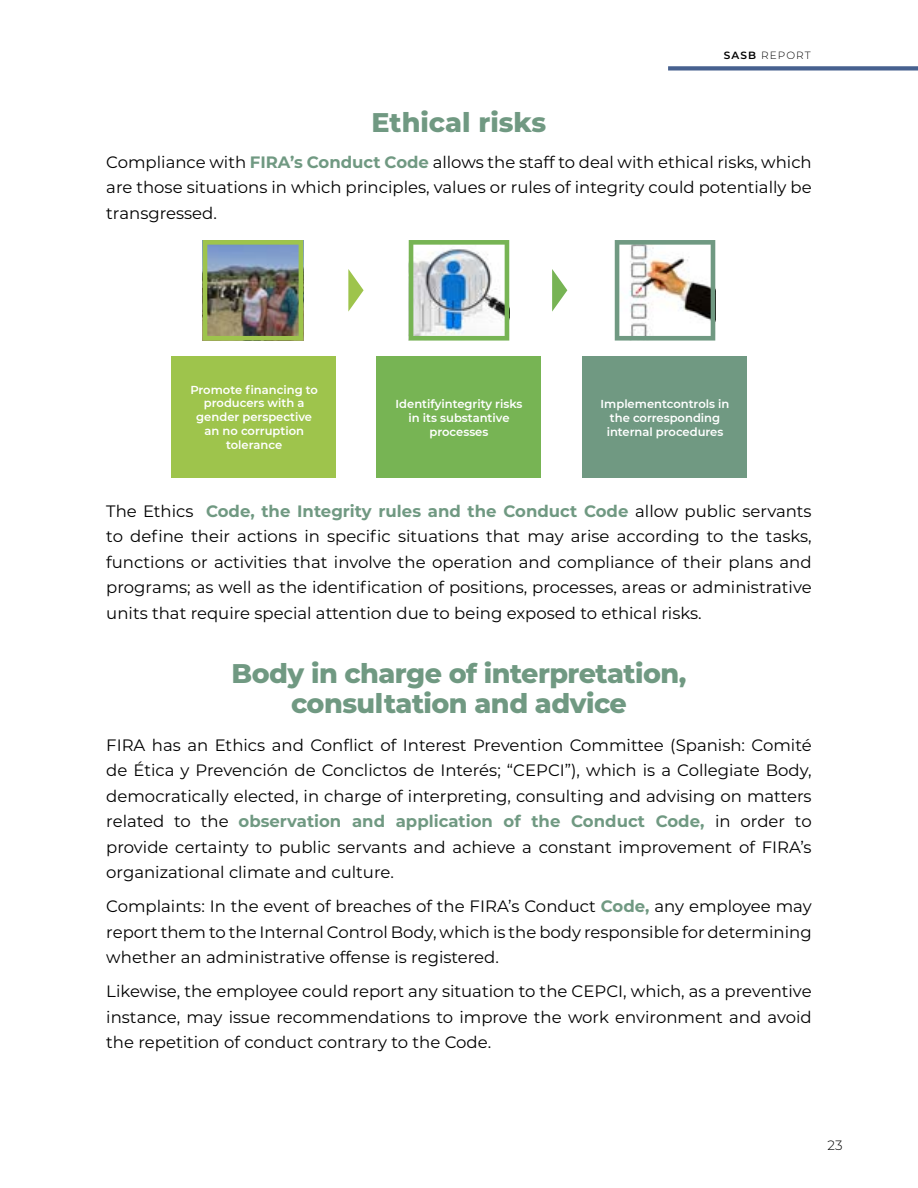
<style>
.page{position:relative;width:918px;height:1188px;background:#fff}
.page>*{position:absolute;margin:0;border:0;box-sizing:border-box;transform-origin:0 0}
.t1{font:800 27px/30px "Montserrat";letter-spacing:-.02em;color:#709982;text-align:center}
.t2{font:800 27px "Montserrat";color:#709982}
.t3{font:16.5px/25.5px "Montserrat";color:#000;text-align:justify}
.t4{font:300 13.5px "Montserrat";color:#000}
.t5{font:600 11.55px/13.8px "Montserrat";color:#fff;text-align:center}
.t6{font:300 10.5px "Montserrat";letter-spacing:.1em;color:#000}
.s1{font-weight:600}
.s2{font-weight:700;color:#709982}
</style>
<div class="page">
<div style="left:668px;top:66px;width:250px;height:5px;background:#47618f"></div>
<div style="left:172px;top:356px;width:164px;height:122px;background:#9ec44c"></div>
<div style="left:377px;top:356px;width:164px;height:122px;background:#77b454"></div>
<div style="left:582px;top:356px;width:164px;height:122px;background:#709982"></div>
<img style="left:203px;top:240px;width:100px;height:101px">
<svg style="left:409px;top:240px;width:100px;height:101px"></svg>
<img style="left:615px;top:240px;width:100px;height:101px">
<svg style="left:348px;top:269px;width:16px;height:43px"></svg>
<svg style="left:552px;top:269px;width:15px;height:43px"></svg>
<p class="t6" style="left:724px;top:48px;width:88px"><span class="s1">SASB</span> REPORT</p>
<h1 class="t2" style="left:372px;top:103px;width:176px">Ethical risks</h1>
<p class="t3" style="left:106px;top:149px;width:707px">Compliance with <span class="s2">FIRA’s Conduct Code</span> allows the staff to deal with ethical risks, which are those situations in which principles, values or rules of integrity could potentially be transgressed.</p>
<p class="t5" style="left:190px;top:382px;width:129px">Promote financing to producers with a gender perspective an no corruption tolerance</p>
<p class="t5" style="left:396px;top:397px;width:128px">Identifyintegrity risks in its substantive processes</p>
<p class="t5" style="left:601px;top:396px;width:130px">Implementcontrols in the corresponding internal procedures</p>
<p class="t3" style="left:106px;top:497px;width:707px">The Ethics <span class="s2">Code, the Integrity rules and the Conduct Code</span> allow public servants to define their actions in specific situations that may arise according to the tasks, functions or activities that involve the operation and compliance of their plans and programs; as well as the identification of positions, processes, areas or administrative units that require special attention due to being exposed to ethical risks.</p>
<h1 class="t1" style="left:232px;top:657px;width:456px">Body in charge of interpretation, consultation and advice</h1>
<p class="t3" style="left:106px;top:732px;width:707px">FIRA has an Ethics and Conflict of Interest Prevention Committee (Spanish: Comité de Ética y Prevención de Conclictos de Interés; “CEPCI”), which is a Collegiate Body, democratically elected, in charge of interpreting, consulting and advising on matters related to the <span class="s2">observation and application of the Conduct Code,</span> in order to provide certainty to public servants and achieve a constant improvement of FIRA’s organizational climate and culture.</p>
<p class="t3" style="left:106px;top:893px;width:707px">Complaints: In the event of breaches of the FIRA’s Conduct <span class="s2">Code,</span> any employee may report them to the Internal Control Body, which is the body responsible for determining whether an administrative offense is registered.</p>
<p class="t3" style="left:106px;top:978px;width:707px">Likewise, the employee could report any situation to the CEPCI, which, as a preventive instance, may issue recommendations to improve the work environment and avoid the repetition of conduct contrary to the Code.</p>
<p class="t4" style="left:827px;top:1136px;width:17px">23</p>
</div>
